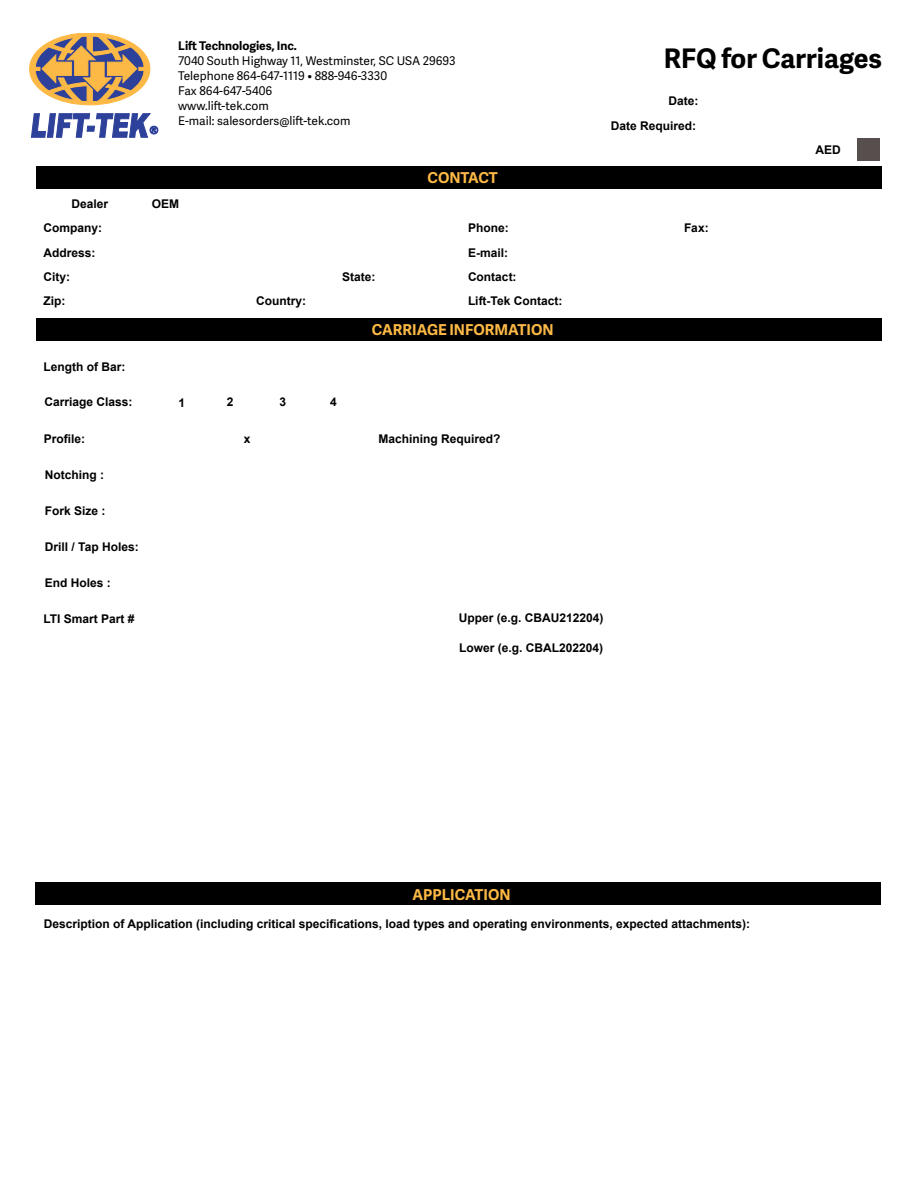
<style>
.page{position:relative;width:918px;height:1188px;background:#fff}
.page>*{position:absolute;margin:0;border:0;box-sizing:border-box;transform-origin:0 0}
.t1{font:700 27px "Adelle Sans";color:#000}
.t2{font:700 15px "Adelle Sans";color:#fdb945}
.t3{font:700 12px/24.9px "Arial";color:#000;text-align:right}
.t4{font:12px/15px "Adelle Sans";color:#000}
.t5{font:700 12px "Adelle Sans";color:#000}
</style>
<div class="page">
<svg style="left:29px;top:33px;width:121px;height:72px"></svg>
<svg style="left:31px;top:113px;width:127px;height:25px"></svg>
<div style="left:858px;top:139px;width:22px;height:22px;background:#574f4d"></div>
<div style="left:36px;top:166px;width:846px;height:23px;background:#000"></div>
<div style="left:36px;top:318px;width:846px;height:22px;background:#000"></div>
<div style="left:35px;top:883px;width:846px;height:22px;background:#000"></div>
<p class="t5" style="left:178px;top:37px;width:120px">Lift Technologies, Inc.</p>
<p class="t4" style="left:178px;top:53px;width:279px">7040 South Highway 11, Westminster, SC USA 29693<br>Telephone 864-647-1119 • 888-946-3330<br>Fax 864-647-5406<br>www.lift-tek.com<br>E-mail: salesorders@lift-tek.com</p>
<h1 class="t1" style="left:664px;top:39px;width:220px">RFQ for Carriages</h1>
<p class="t3" style="left:611px;top:88px;width:89px">Date:<br>Date Required:</p>
<p class="t3" style="left:71px;top:192px;width:38px">Dealer</p>
<p class="t3" style="left:152px;top:192px;width:29px">OEM</p>
<p class="t3" style="left:44px;top:240px;width:54px;text-align:left">Address:<br>City:</p>
<p class="t3" style="left:44px;top:216px;width:60px">Company:</p>
<p class="t3" style="left:44px;top:288px;width:23px">Zip:</p>
<p class="t3" style="left:43px;top:355px;width:83px">Length of Bar:</p>
<p class="t3" style="left:256px;top:288px;width:51px">Country:</p>
<p class="t2" style="left:428px;top:167px;width:72px">CONTACT</p>
<p class="t3" style="left:468px;top:216px;width:42px">Phone:</p>
<p class="t3" style="left:342px;top:265px;width:35px">State:</p>
<p class="t3" style="left:468px;top:240px;width:42px">E-mail:</p>
<p class="t3" style="left:468px;top:265px;width:50px">Contact:</p>
<p class="t3" style="left:468px;top:288px;width:96px">Lift-Tek Contact:</p>
<p class="t2" style="left:372px;top:319px;width:183px">CARRIAGE INFORMATION</p>
<p class="t3" style="left:44px;top:390px;width:90px">Carriage Class:</p>
<p class="t3" style="left:227px;top:390px;width:8px">2</p>
<p class="t3" style="left:279px;top:390px;width:8px">3</p>
<p class="t3" style="left:330px;top:390px;width:8px">4</p>
<p class="t3" style="left:44px;top:426px;width:43px">Profile:</p>
<p class="t3" style="left:178px;top:391px;width:8px">1</p>
<p class="t3" style="left:244px;top:426px;width:8px">x</p>
<p class="t3" style="left:45px;top:463px;width:61px">Notching :</p>
<p class="t3" style="left:45px;top:499px;width:62px">Fork Size :</p>
<p class="t3" style="left:45px;top:535px;width:95px">Drill / Tap Holes:</p>
<p class="t3" style="left:45px;top:571px;width:68px">End Holes :</p>
<p class="t3" style="left:43px;top:607px;width:93px">LTI Smart Part #</p>
<p class="t3" style="left:379px;top:426px;width:124px">Machining Required?</p>
<p class="t3" style="left:459px;top:606px;width:146px">Upper (e.g. CBAU212204)</p>
<p class="t3" style="left:459px;top:635px;width:146px">Lower (e.g. CBAL202204)</p>
<p class="t3" style="left:684px;top:216px;width:26px">Fax:</p>
<p class="t3" style="left:815px;top:138px;width:27px">AED</p>
<p class="t2" style="left:412px;top:883px;width:100px">APPLICATION</p>
<p class="t3" style="left:44px;top:911px;width:708px">Description of Application (including critical specifications, load types and operating environments, expected attachments):</p>
</div>
